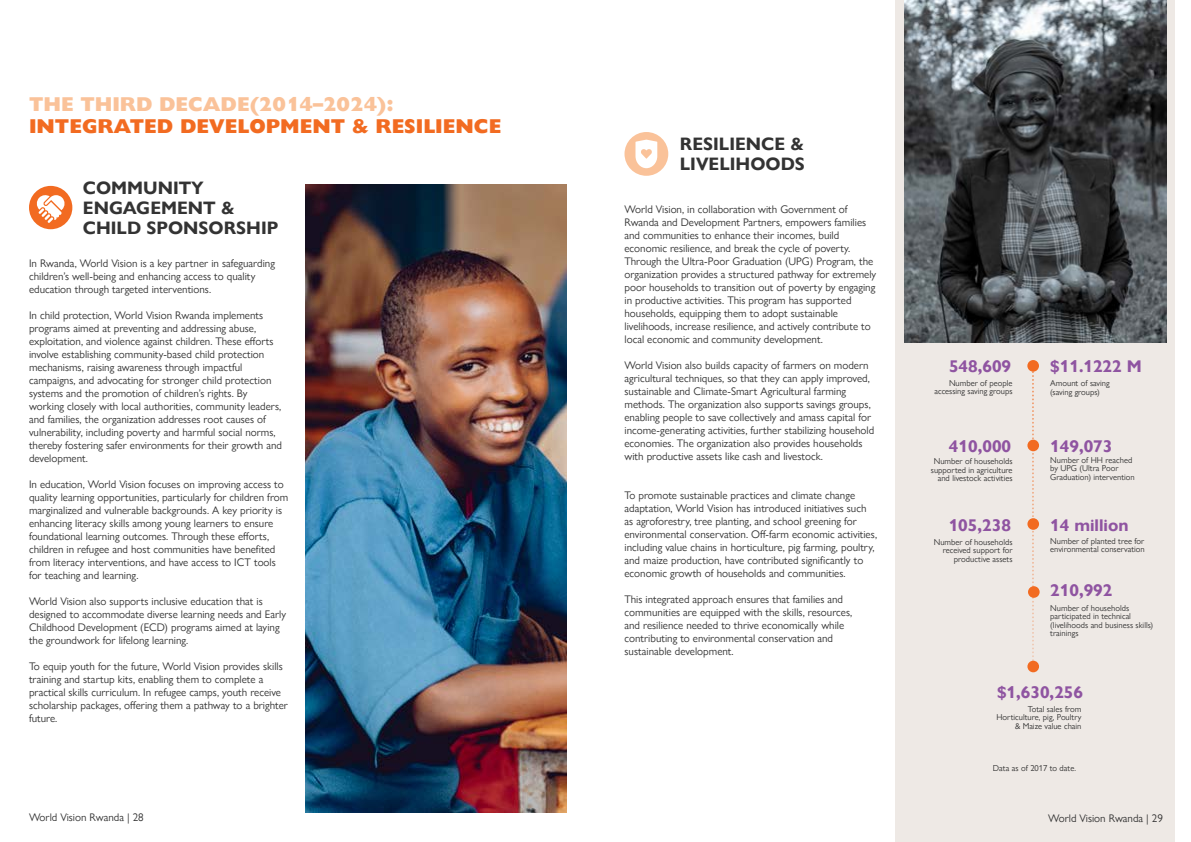
<style>
.page{position:relative;width:1191px;height:842px;background:#fff}
.page>*{position:absolute;margin:0;border:0;box-sizing:border-box;transform-origin:0 0}
.t1{font:800 20px "Gill Sans Nova";color:#f26b21}
.t2{font:800 20px "Gill Sans Nova";color:#fac299}
.t3{font:700 18px/20px "Gill Sans Nova";color:#333}
.t4{font:700 16.9px "Gill Sans Nova";color:#8f54a1}
.t5{font:11px/13px "Gill Sans Nova";color:#333}
.t6{font:8.6px/8.6px "Gill Sans Nova";color:#333;text-align:right}
</style>
<div class="page">
<img style="left:305px;top:184px;width:261px;height:629px">
<div style="left:29px;top:186px;width:43px;height:43px;background:#f26b21;border-radius:50%"></div>
<svg style="left:36px;top:195px;width:29px;height:28px"></svg>
<div style="left:895px;top:0;width:280px;height:842px;background:#eee9e5"></div>
<div style="left:624px;top:132px;width:44px;height:44px;background:#fac299;border-radius:50%"></div>
<svg style="left:635px;top:140px;width:22px;height:28px"></svg>
<img style="left:904px;top:0;width:262px;height:343px">
<svg style="left:1032px;top:372px;width:2px;height:289px"></svg>
<div style="left:1027px;top:360px;width:12px;height:12px;background:#f26b21;border-radius:50%"></div>
<div style="left:1027px;top:440px;width:12px;height:11px;background:#f26b21;border-radius:50%"></div>
<div style="left:1027px;top:518px;width:12px;height:12px;background:#f26b21;border-radius:50%"></div>
<div style="left:1028px;top:586px;width:11px;height:12px;background:#f26b21;border-radius:50%"></div>
<div style="left:1027px;top:661px;width:12px;height:11px;background:#f26b21;border-radius:50%"></div>
<h1 class="t2" style="left:29px;top:92px;width:366px">THE THIRD DECADE(2014–2024):</h1>
<h1 class="t1" style="left:29px;top:114px;width:474px">INTEGRATED DEVELOPMENT &amp; RESILIENCE</h1>
<h2 class="t3" style="left:83px;top:178px;width:197px">COMMUNITY<br>ENGAGEMENT &amp;<br>CHILD SPONSORSHIP</h2>
<p class="t5" style="left:29px;top:257px;width:247px">In Rwanda, World Vision is a key partner in safeguarding children’s well-being and enhancing access to quality education through targeted interventions.</p>
<p class="t5" style="left:29px;top:309px;width:254px">In child protection, World Vision Rwanda implements programs aimed at preventing and addressing abuse, exploitation, and violence against children. These efforts involve establishing community-based child protection mechanisms, raising awareness through impactful campaigns, and advocating for stronger child protection systems and the promotion of children’s rights. By working closely with local authorities, community leaders, and families, the organization addresses root causes of vulnerability, including poverty and harmful social norms, thereby fostering safer environments for their growth and development.</p>
<p class="t5" style="left:29px;top:478px;width:261px">In education, World Vision focuses on improving access to quality learning opportunities, particularly for children from marginalized and vulnerable backgrounds. A key priority is enhancing literacy skills among young learners to ensure foundational learning outcomes. Through these efforts, children in refugee and host communities have benefited from literacy interventions, and have access to ICT tools for teaching and learning.</p>
<p class="t5" style="left:29px;top:595px;width:258px">World Vision also supports inclusive education that is designed to accommodate diverse learning needs and Early Childhood Development (ECD) programs aimed at laying the groundwork for lifelong learning.</p>
<p class="t5" style="left:29px;top:660px;width:260px">To equip youth for the future, World Vision provides skills training and startup kits, enabling them to complete a practical skills curriculum. In refugee camps, youth receive scholarship packages, offering them a pathway to a brighter future.</p>
<p class="t5" style="left:29px;top:810px;width:116px">World Vision Rwanda | 28</p>
<h2 class="t3" style="left:680px;top:134px;width:127px">RESILIENCE &amp;<br>LIVELIHOODS</h2>
<p class="t5" style="left:624px;top:202px;width:253px">World Vision, in collaboration with Government of Rwanda and Development Partners, empowers families and communities to enhance their incomes, build economic resilience, and break the cycle of poverty.<br>Through the Ultra-Poor Graduation (UPG) Program, the organization provides a structured pathway for extremely poor households to transition out of poverty by engaging in productive activities. This program has supported households, equipping them to adopt sustainable livelihoods, increase resilience, and actively contribute to local economic and community development.</p>
<p class="t5" style="left:624px;top:358px;width:251px">World Vision also builds capacity of farmers on modern agricultural techniques, so that they can apply improved, sustainable and Climate-Smart Agricultural farming methods. The organization also supports savings groups, enabling people to save collectively and amass capital for income-generating activities, further stabilizing household economies. The organization also provides households with productive assets like cash and livestock.</p>
<p class="t5" style="left:624px;top:488px;width:254px">To promote sustainable practices and climate change adaptation, World Vision has introduced initiatives such as agroforestry, tree planting, and school greening for environmental conservation. Off-farm economic activities, including value chains in horticulture, pig farming, poultry, and maize production, have contributed significantly to economic growth of households and communities.</p>
<p class="t5" style="left:624px;top:592px;width:229px">This integrated approach ensures that families and communities are equipped with the skills, resources, and resilience needed to thrive economically while contributing to environmental conservation and sustainable development.</p>
<h3 class="t4" style="left:949px;top:356px;width:64px">548,609</h3>
<h3 class="t4" style="left:1050px;top:356px;width:93px">$11.1222 M</h3>
<p class="t6" style="left:934px;top:378px;width:80px">Number of people accessing saving groups</p>
<p class="t6" style="left:1050px;top:379px;width:61px;text-align:left">Amount of saving (saving groups)</p>
<h3 class="t4" style="left:949px;top:436px;width:64px">410,000</h3>
<h3 class="t4" style="left:1050px;top:436px;width:64px">149,073</h3>
<p class="t6" style="left:931px;top:457px;width:83px">Number of households supported in agriculture and livestock activities</p>
<p class="t6" style="left:1050px;top:455px;width:86px;text-align:left">Number of HH reached by UPG (Ultra Poor<br>Graduation) intervention</p>
<h3 class="t4" style="left:948px;top:514px;width:64px">105,238</h3>
<h3 class="t4" style="left:1050px;top:514px;width:80px">14 million</h3>
<p class="t6" style="left:933px;top:537px;width:80px">Number of households received support for productive assets</p>
<p class="t6" style="left:1050px;top:536px;width:96px;text-align:left">Number of planted tree for environmental conservation</p>
<h3 class="t4" style="left:1050px;top:580px;width:64px">210,992</h3>
<p class="t6" style="left:1050px;top:603px;width:104px;text-align:left">Number of households participated in technical (livelihoods and business skills) trainings</p>
<h3 class="t4" style="left:997px;top:682px;width:88px">$1,630,256</h3>
<p class="t6" style="left:996px;top:704px;width:86px">Total sales from<br>Horticulture, pig, Poultry &amp; Maize value chain</p>
<p class="t6" style="left:993px;top:763px;width:85px">Data as of 2017 to date.</p>
<p class="t5" style="left:1048px;top:812px;width:116px">World Vision Rwanda | 29</p>
</div>
